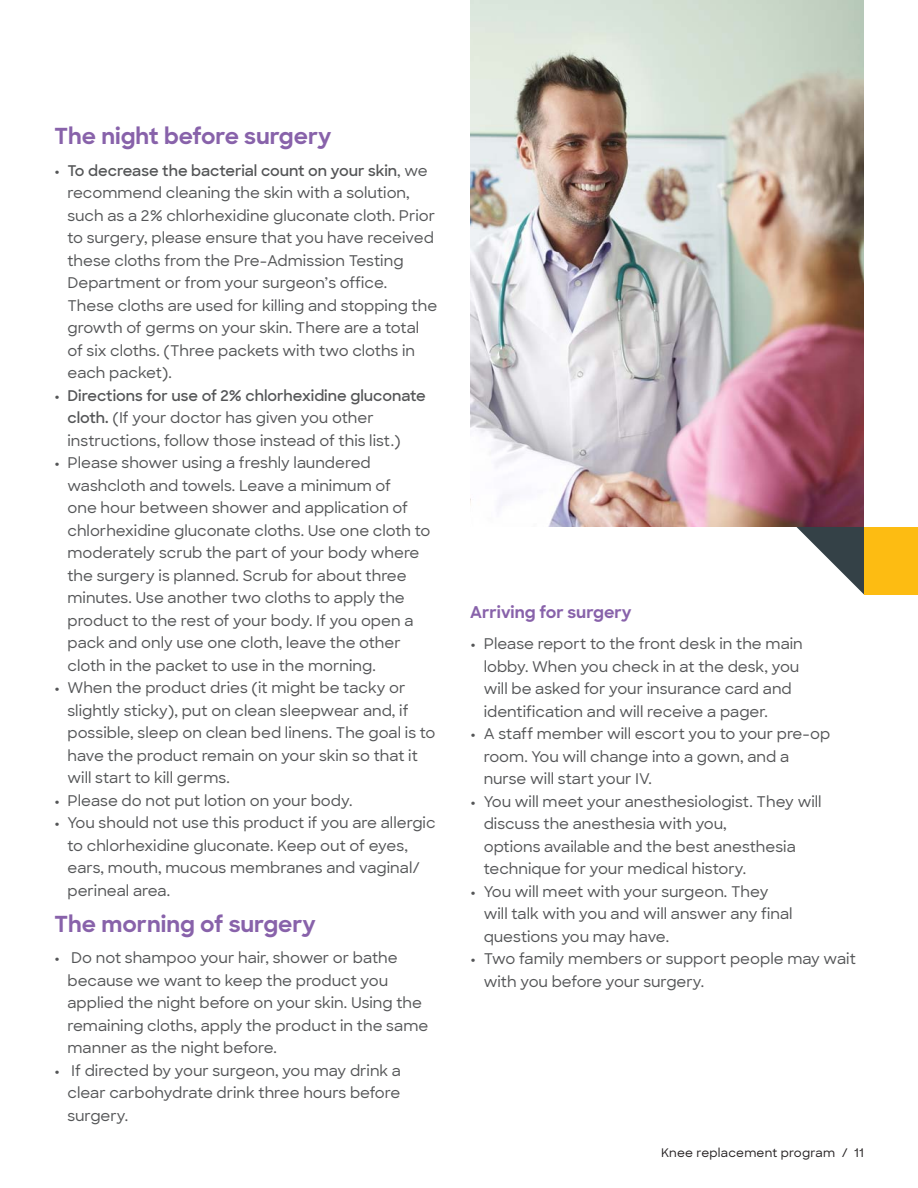
<style>
.page{position:relative;width:918px;height:1188px;background:#fff}
.page>*{position:absolute;margin:0;border:0;box-sizing:border-box;transform-origin:0 0}
.Body_subhead_10_15{font:700 22.5px "Sharp Sans";color:#8862aa}
.Subhead_15_18{font:700 16.5px "Sharp Sans";color:#8862aa}
.Body_bullets_L1_10_15{font:500 15px/22.5px "Sharp Sans";color:#545557}
.t1{font:500 12px "Sharp Sans";letter-spacing:.02em;color:#231f20}
.s1{font-weight:700}
.s2{font-weight:600}
</style>
<div class="page">
<img style="left:470px;top:0;width:394px;height:526px">
<svg style="left:796px;top:527px;width:68px;height:67px"></svg>
<div style="left:864px;top:527px;width:54px;height:67px;background:#fdbc12"></div>
<p class="Body_subhead_10_15" style="left:54px;top:119px;width:279px">The night before surgery</p>
<p class="Body_bullets_L1_10_15" style="left:68px;top:158px;width:371px;text-indent:-14px"><span class="s1">•</span> <span class="s2">To decrease the bacterial count on your skin</span>, we recommend cleaning the skin with a solution, such as a 2% chlorhexidine gluconate cloth. Prior to surgery, please ensure that you have received these cloths from the Pre-Admission Testing Department or from your surgeon’s office.<br>These cloths are used for killing and stopping the growth of germs on your skin. There are a total of six cloths. (Three packets with two cloths in each packet).</p>
<p class="Body_bullets_L1_10_15" style="left:68px;top:383px;width:360px;text-indent:-14px"><span class="s1">•</span> <span class="s2">Directions for use of 2% chlorhexidine gluconate cloth.</span> (If your doctor has given you other instructions, follow those instead of this list.)</p>
<p class="Body_bullets_L1_10_15" style="left:68px;top:451px;width:365px;text-indent:-14px"><span class="s1">•</span> Please shower using a freshly laundered washcloth and towels. Leave a minimum of<br>one hour between shower and application of chlorhexidine gluconate cloths. Use one cloth to moderately scrub the part of your body where the surgery is planned. Scrub for about three minutes. Use another two cloths to apply the product to the rest of your body. If you open a pack and only use one cloth, leave the other cloth in the packet to use in the morning.</p>
<p class="Body_bullets_L1_10_15" style="left:68px;top:676px;width:370px;text-indent:-14px"><span class="s1">•</span> When the product dries (it might be tacky or slightly sticky), put on clean sleepwear and, if possible, sleep on clean bed linens. The goal is to have the product remain on your skin so that it will start to kill germs.</p>
<p class="Body_bullets_L1_10_15" style="left:54px;top:788px;width:299px"><span class="s1">•</span> Please do not put lotion on your body.</p>
<p class="Body_bullets_L1_10_15" style="left:68px;top:811px;width:370px;text-indent:-14px"><span class="s1">•</span> You should not use this product if you are allergic to chlorhexidine gluconate. Keep out of eyes, ears, mouth, mucous membranes and vaginal/ perineal area.</p>
<p class="Body_subhead_10_15" style="left:54px;top:907px;width:263px">The morning of surgery</p>
<p class="Body_bullets_L1_10_15" style="left:68px;top:946px;width:362px;text-indent:-14px"><span class="s1">•</span> Do not shampoo your hair, shower or bathe because we want to keep the product you applied the night before on your skin. Using the remaining cloths, apply the product in the same manner as the night before.</p>
<p class="Body_bullets_L1_10_15" style="left:68px;top:1058px;width:335px;text-align:justify;text-indent:-14px"><span class="s1">•</span> If directed by your surgeon, you may drink a clear carbohydrate drink three hours before surgery.</p>
<p class="Subhead_15_18" style="left:470px;top:599px;width:163px">Arriving for surgery</p>
<p class="Body_bullets_L1_10_15" style="left:470px;top:632px;width:334px"><span class="s1">•</span> Please report to the front desk in the main</p>
<p class="Body_bullets_L1_10_15" style="left:484px;top:654px;width:317px">lobby. When you check in at the desk, you</p>
<p class="Body_bullets_L1_10_15" style="left:484px;top:677px;width:310px">will be asked for your insurance card and</p>
<p class="Body_bullets_L1_10_15" style="left:484px;top:699px;width:286px">identification and will receive a pager.</p>
<p class="Body_bullets_L1_10_15" style="left:470px;top:722px;width:362px"><span class="s1">•</span> A staff member will escort you to your pre-op</p>
<p class="Body_bullets_L1_10_15" style="left:484px;top:744px;width:307px">room. You will change into a gown, and a</p>
<p class="Body_bullets_L1_10_15" style="left:484px;top:767px;width:168px">nurse will start your IV.</p>
<p class="Body_bullets_L1_10_15" style="left:484px;top:789px;width:339px;text-indent:-14px"><span class="s1">•</span> You will meet your anesthesiologist. They will discuss the anesthesia with you,</p>
<p class="Body_bullets_L1_10_15" style="left:484px;top:834px;width:314px">options available and the best anesthesia</p>
<p class="Body_bullets_L1_10_15" style="left:484px;top:857px;width:262px">technique for your medical history.</p>
<p class="Body_bullets_L1_10_15" style="left:470px;top:879px;width:300px"><span class="s1">•</span> You will meet with your surgeon. They</p>
<p class="Body_bullets_L1_10_15" style="left:484px;top:902px;width:310px">will talk with you and will answer any final</p>
<p class="Body_bullets_L1_10_15" style="left:484px;top:924px;width:185px">questions you may have.</p>
<p class="Body_bullets_L1_10_15" style="left:484px;top:947px;width:374px;text-indent:-14px"><span class="s1">•</span> Two family members or support people may wait with you before your surgery.</p>
<p class="t1" style="left:661px;top:1143px;width:204px">Knee replacement program / 11</p>
</div>
